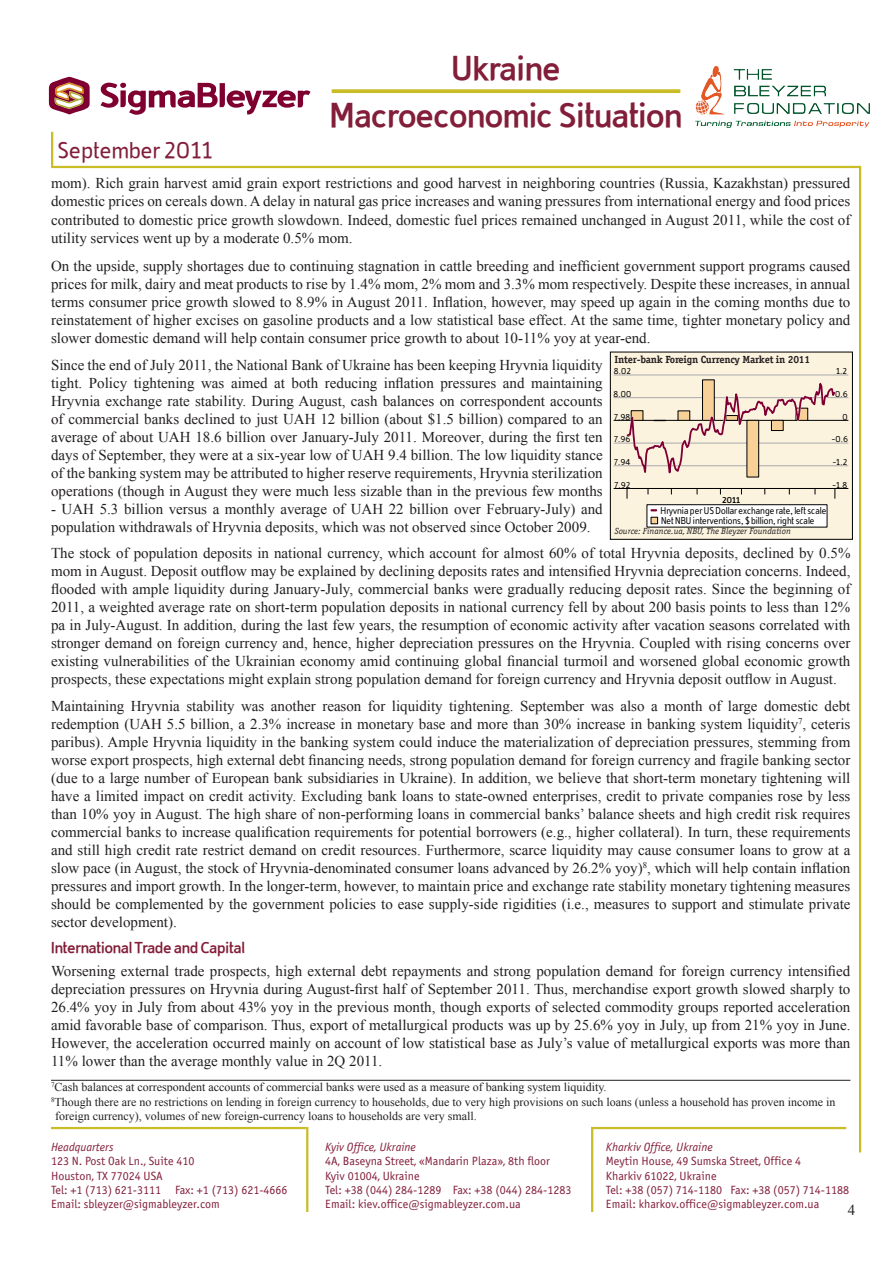
<style>
.page{position:relative;width:893px;height:1263px;background:#fff}
.page>*{position:absolute;margin:0;border:0;box-sizing:border-box;transform-origin:0 0}
.t1{font:700 36px/46.2px "Domestos 98";color:#821e3a;text-align:center}
.t2{font:24px "Domestos 98 Normal";color:#821e3a}
.t3{font:700 16.5px "Domestos 98";color:#821e3a}
.t4{font:15px/18px "Times New Roman";color:#231f20;text-align:justify}
.t5{font:12px/14.4px "Officina Sans C";color:#821e3a}
.t6{font:12px/14.2px "Times New Roman";color:#231f20}
.t7{font:italic 12px "Officina Sans C";color:#821e3a}
.t8{font:10.35px "Domestos 98 Normal";color:#000;scale:.91 1}
.t9{font:700 10.35px "Officina Serif C";letter-spacing:-.02em;color:#231f20}
.t10{font:8.85px "Domestos 98 Normal";color:#000}
.t11{font:italic 8.85px "Officina Serif C";color:#231f20}
.t12{font:700 8.85px "Domestos 98";color:#000}
</style>
<div class="page">
<hr style="left:51px;top:166px;width:808px;height:2px;background:#c9bc27">
<hr style="left:859px;top:166px;width:2px;height:986px;background:#c9bc27">
<hr style="left:51px;top:1127px;width:255px;height:2px;background:#c9bc27">
<hr style="left:591px;top:1127px;width:255px;height:2px;background:#c9bc27">
<hr style="left:306px;top:1127px;width:2px;height:85px;background:#c9bc27">
<hr style="left:591px;top:1127px;width:2px;height:85px;background:#c9bc27">
<svg style="left:332px;top:89px;width:348px;height:4px"></svg>
<hr style="left:51px;top:132px;width:2px;height:34px;background:#c9bc27">
<img style="left:695px;top:67px;width:175px;height:60px">
<svg style="left:49px;top:77px;width:41px;height:37px"></svg>
<svg style="left:100px;top:82px;width:210px;height:33px"></svg>
<div style="left:610px;top:352px;width:242px;height:187px;background:#fcf3df"></div>
<div style="left:647px;top:505px;width:180px;height:22px;background:#fff"></div>
<div style="left:647px;top:504px;width:180px;height:23px;border:1px solid #000"></div>
<div style="left:651px;top:517px;width:7px;height:7px;background:#f7d198"></div>
<div style="left:651px;top:517px;width:7px;height:7px;border:1px solid #000"></div>
<hr style="left:614px;top:488px;width:234px;height:1px;background:#000">
<hr style="left:614px;top:465px;width:234px;height:1px;background:#a8a9ad">
<hr style="left:614px;top:443px;width:234px;height:1px;background:#a8a9ad">
<hr style="left:614px;top:420px;width:234px;height:1px;background:#000">
<hr style="left:614px;top:397px;width:234px;height:1px;background:#a8a9ad">
<hr style="left:614px;top:375px;width:234px;height:1px;background:#a8a9ad">
<svg style="left:625px;top:375px;width:212px;height:123px"></svg>
<div style="left:610px;top:352px;width:243px;height:187px;border:1px solid #000"></div>
<hr style="left:51px;top:1080px;width:799px;height:1px;background:#231f20">
<h2 class="t2" style="left:57px;top:136px;width:157px">September 2011</h2>
<h1 class="t1" style="left:330px;top:45px;width:354px">Ukraine<br>Macroeconomic Situation</h1>
<p class="t4" style="left:51px;top:174px;width:801px">mom). Rich grain harvest amid grain export restrictions and good harvest in neighboring countries (Russia, Kazakhstan) pressured domestic prices on cereals down. A delay in natural gas price increases and waning pressures from international energy and food prices contributed to domestic price growth slowdown. Indeed, domestic fuel prices remained unchanged in August 2011, while the cost of utility services went up by a moderate 0.5% mom.</p>
<p class="t4" style="left:51px;top:257px;width:801px">On the upside, supply shortages due to continuing stagnation in cattle breeding and inefficient government support programs caused prices for milk, dairy and meat products to rise by 1.4% mom, 2% mom and 3.3% mom respectively. Despite these increases, in annual terms consumer price growth slowed to 8.9% in August 2011. Inflation, however, may speed up again in the coming months due to reinstatement of higher excises on gasoline products and a low statistical base effect. At the same time, tighter monetary policy and slower domestic demand will help contain consumer price growth to about 10-11% yoy at year-end.</p>
<p class="t4" style="left:51px;top:355px;width:553px">Since the end of July 2011, the National Bank of Ukraine has been keeping Hryvnia liquidity tight. Policy tightening was aimed at both reducing inflation pressures and maintaining Hryvnia exchange rate stability. During August, cash balances on correspondent accounts of commercial banks declined to just UAH 12 billion (about $1.5 billion) compared to an average of about UAH 18.6 billion over January-July 2011. Moreover, during the first ten days of September, they were at a six-year low of UAH 9.4 billion. The low liquidity stance of the banking system may be attributed to higher reserve requirements, Hryvnia sterilization operations (though in August they were much less sizable than in the previous few months</p>
<p class="t4" style="left:51px;top:499px;width:553px">- UAH 5.3 billion versus a monthly average of UAH 22 billion over February-July) and population withdrawals of Hryvnia deposits, which was not observed since October 2009.</p>
<p class="t4" style="left:51px;top:544px;width:801px">The stock of population deposits in national currency, which account for almost 60% of total Hryvnia deposits, declined by 0.5% mom in August. Deposit outflow may be explained by declining deposits rates and intensified Hryvnia depreciation concerns. Indeed, flooded with ample liquidity during January-July, commercial banks were gradually reducing deposit rates. Since the beginning of 2011, a weighted average rate on short-term population deposits in national currency fell by about 200 basis points to less than 12% pa in July-August. In addition, during the last few years, the resumption of economic activity after vacation seasons correlated with stronger demand on foreign currency and, hence, higher depreciation pressures on the Hryvnia. Coupled with rising concerns over existing vulnerabilities of the Ukrainian economy amid continuing global financial turmoil and worsened global economic growth prospects, these expectations might explain strong population demand for foreign currency and Hryvnia deposit outflow in August.</p>
<p class="t4" style="left:51px;top:696px;width:801px">Maintaining Hryvnia stability was another reason for liquidity tightening. September was also a month of large domestic debt redemption (UAH 5.5 billion, a 2.3% increase in monetary base and more than 30% increase in banking system liquidity<sup>7</sup>, ceteris paribus). Ample Hryvnia liquidity in the banking system could induce the materialization of depreciation pressures, stemming from worse export prospects, high external debt financing needs, strong population demand for foreign currency and fragile banking sector (due to a large number of European bank subsidiaries in Ukraine). In addition, we believe that short-term monetary tightening will have a limited impact on credit activity. Excluding bank loans to state-owned enterprises, credit to private companies rose by less than 10% yoy in August. The high share of non-performing loans in commercial banks’ balance sheets and high credit risk requires commercial banks to increase qualification requirements for potential borrowers (e.g., higher collateral). In turn, these requirements and still high credit rate restrict demand on credit resources. Furthermore, scarce liquidity may cause consumer loans to grow at a slow pace (in August, the stock of Hryvnia-denominated consumer loans advanced by 26.2% yoy)<sup>8</sup>, which will help contain inflation pressures and import growth. In the longer-term, however, to maintain price and exchange rate stability monetary tightening measures should be complemented by the government policies to ease supply-side rigidities (i.e., measures to support and stimulate private sector development).</p>
<p class="t3" style="left:51px;top:938px;width:195px">International Trade and Capital</p>
<p class="t4" style="left:51px;top:961px;width:801px">Worsening external trade prospects, high external debt repayments and strong population demand for foreign currency intensified depreciation pressures on Hryvnia during August-first half of September 2011. Thus, merchandise export growth slowed sharply to 26.4% yoy in July from about 43% yoy in the previous month, though exports of selected commodity groups reported acceleration amid favorable base of comparison. Thus, export of metallurgical products was up by 25.6% yoy in July, up from 21% yoy in June.<br>However, the acceleration occurred mainly on account of low statistical base as July’s value of metallurgical exports was more than 11% lower than the average monthly value in 2Q 2011.</p>
<p class="t9" style="left:615px;top:354px;width:197px">Inter-bank Foreign Currency Market in 2011</p>
<p class="t10" style="left:836px;top:366px;width:12px">1.2</p>
<p class="t10" style="left:614px;top:366px;width:19px">8.02</p>
<p class="t10" style="left:835px;top:389px;width:14px">0.6</p>
<p class="t10" style="left:614px;top:389px;width:19px">8.00</p>
<p class="t10" style="left:614px;top:412px;width:18px">7.98</p>
<p class="t10" style="left:842px;top:412px;width:7px">0</p>
<p class="t10" style="left:614px;top:434px;width:18px">7.96</p>
<p class="t10" style="left:831px;top:434px;width:18px">-0.6</p>
<p class="t10" style="left:614px;top:457px;width:18px">7.94</p>
<p class="t10" style="left:832px;top:457px;width:16px">-1.2</p>
<p class="t10" style="left:614px;top:480px;width:17px">7.92</p>
<p class="t10" style="left:832px;top:480px;width:17px">-1.8</p>
<p class="t12" style="left:722px;top:494px;width:20px">2011</p>
<p class="t8" style="left:661px;top:505px;width:184px">Hryvnia per US Dollar exchange rate, left scale</p>
<p class="t8" style="left:661px;top:515px;width:170px">Net NBU interventions, $ billion, right scale</p>
<p class="t11" style="left:615px;top:526px;width:178px">Source: Finance.ua, NBU, The Bleyzer Foundation</p>
<p class="t6" style="left:51px;top:1080px;width:557px"><sup>7</sup>Cash balances at correspondent accounts of commercial banks were used as a measure of banking system liquidity.</p>
<p class="t6" style="left:55px;top:1094px;width:782px;text-indent:-4px"><sup>8</sup>Though there are no restrictions on lending in foreign currency to households, due to very high provisions on such loans (unless a household has proven income in foreign currency), volumes of new foreign-currency loans to households are very small.</p>
<p class="t7" style="left:51px;top:1140px;width:64px">Headquarters</p>
<p class="t5" style="left:51px;top:1154px;width:238px">123 N. Post Oak Ln., Suite 410<br>Houston, TX 77024 USA<br>Tel: +1 (713) 621-3111 Fax: +1 (713) 621-4666<br>Email: sbleyzer@sigmableyzer.com</p>
<p class="t7" style="left:325px;top:1140px;width:92px">Kyiv Office, Ukraine</p>
<p class="t5" style="left:325px;top:1154px;width:248px">4A, Baseyna Street, «Mandarin Plaza», 8th floor Kyiv 01004, Ukraine<br>Tel: +38 (044) 284-1289 Fax: +38 (044) 284-1283<br>Email: kiev.office@sigmableyzer.com.ua</p>
<p class="t7" style="left:606px;top:1140px;width:108px">Kharkiv Office, Ukraine</p>
<p class="t5" style="left:606px;top:1154px;width:245px">Meytin House, 49 Sumska Street, Office 4<br>Kharkiv 61022, Ukraine<br>Tel: +38 (057) 714-1180 Fax: +38 (057) 714-1188<br>Email: kharkov.office@sigmableyzer.com.ua</p>
<p class="t4" style="left:848px;top:1201px;width:9px">4</p>
</div>
